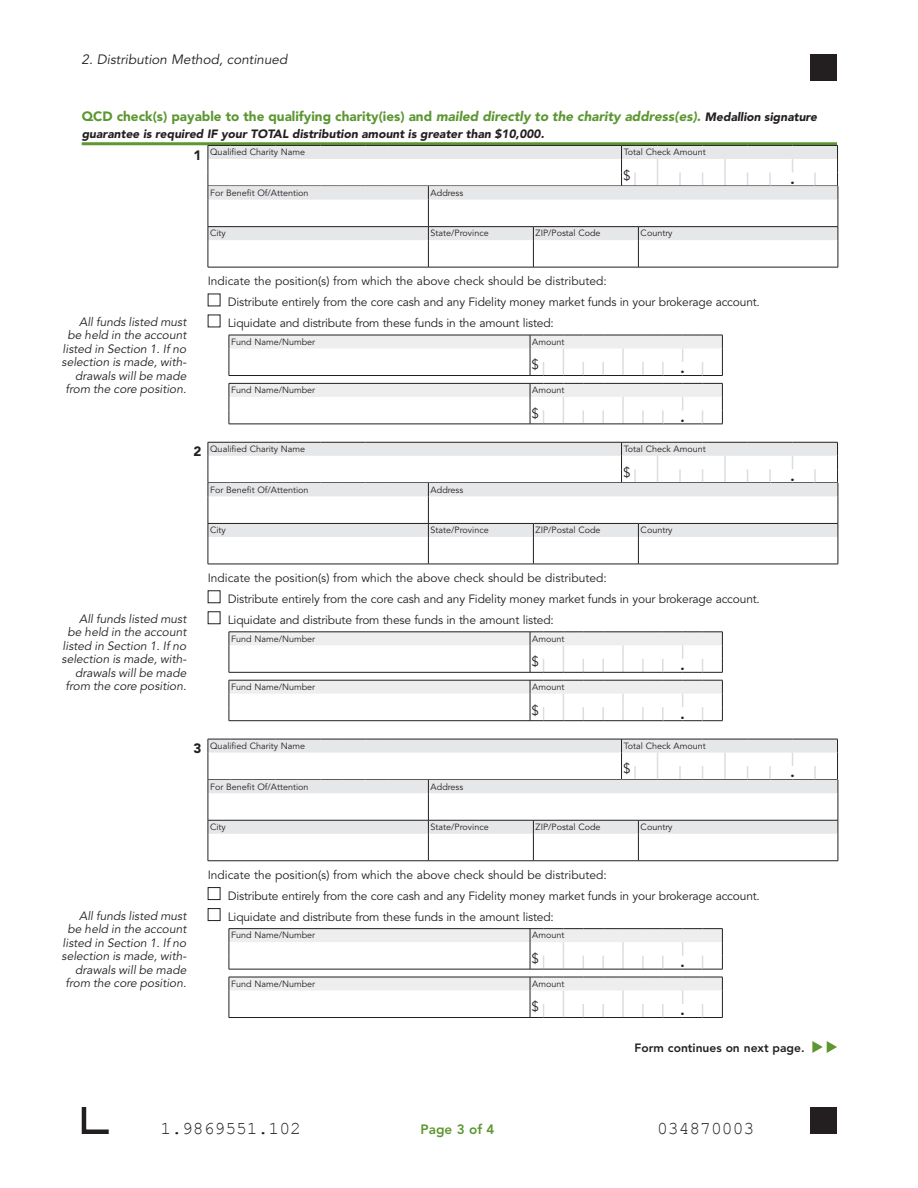
<style>
.page{position:relative;width:918px;height:1188px;background:#fff}
.page>*{position:absolute;margin:0;border:0;box-sizing:border-box;transform-origin:0 0}
.t1{font:18px "Courier New";color:#231f20}
.t2{font:800 16.5px "Avenir";color:#231f20}
.t3{font:900 13.5px "Avenir";color:#5c9731}
.t4{font:italic 13.5px "Avenir";color:#231f20}
.t5{font:13.5px "Avenir";color:#231f20}
.t6{font:800 13.5px "Avenir";color:#5c9731}
.t7{font:900 13.5px "Avenir";color:#231f20}
.t8{font:12px/21px "Avenir";letter-spacing:-.015em;color:#231f20}
.t9{font:italic 12px/13.5px "Avenir";color:#231f20;text-align:right}
.t10{font:italic 900 12px "Avenir";color:#231f20}
.t11{font:800 12px "Avenir";color:#231f20}
.t12{font:9px "Avenir";color:#231f20}
.s1{font-style:italic}
.s2{font-style:italic;font-size:12px;color:#231f20}
</style>
<div class="page">
<hr style="left:82px;top:142px;width:755px;height:3px;background:#5c9731">
<hr style="left:208px;top:267px;width:220px;height:1px;background:#231f20">
<hr style="left:428px;top:267px;width:105px;height:1px;background:#231f20">
<hr style="left:533px;top:267px;width:105px;height:1px;background:#231f20">
<hr style="left:638px;top:267px;width:200px;height:1px;background:#231f20">
<svg style="left:208px;top:145px;width:631px;height:122px"></svg>
<svg style="left:229px;top:335px;width:494px;height:41px"></svg>
<svg style="left:229px;top:383px;width:494px;height:42px"></svg>
<hr style="left:208px;top:564px;width:220px;height:1px;background:#231f20">
<hr style="left:428px;top:564px;width:105px;height:1px;background:#231f20">
<hr style="left:533px;top:564px;width:105px;height:1px;background:#231f20">
<hr style="left:638px;top:564px;width:200px;height:1px;background:#231f20">
<svg style="left:208px;top:442px;width:631px;height:122px"></svg>
<div style="left:208px;top:590px;width:12px;height:13px;border:1px solid #231f20"></div>
<div style="left:208px;top:611px;width:12px;height:13px;border:1px solid #231f20"></div>
<svg style="left:229px;top:632px;width:494px;height:41px"></svg>
<svg style="left:229px;top:680px;width:494px;height:41px"></svg>
<hr style="left:208px;top:861px;width:220px;height:1px;background:#231f20">
<hr style="left:428px;top:861px;width:105px;height:1px;background:#231f20">
<hr style="left:533px;top:861px;width:105px;height:1px;background:#231f20">
<hr style="left:638px;top:861px;width:200px;height:1px;background:#231f20">
<svg style="left:208px;top:739px;width:631px;height:122px"></svg>
<div style="left:208px;top:887px;width:12px;height:13px;border:1px solid #231f20"></div>
<div style="left:208px;top:908px;width:12px;height:13px;border:1px solid #231f20"></div>
<svg style="left:229px;top:928px;width:494px;height:42px"></svg>
<svg style="left:229px;top:977px;width:494px;height:41px"></svg>
<svg style="left:812px;top:1041px;width:25px;height:12px"></svg>
<div style="left:810px;top:1107px;width:27px;height:27px;background:#231f20"></div>
<div style="left:810px;top:54px;width:27px;height:27px;background:#231f20"></div>
<svg style="left:81px;top:1107px;width:28px;height:27px"></svg>
<p class="t4" style="left:82px;top:52px;width:207px">2. Distribution Method, continued</p>
<p class="t3" style="left:82px;top:108px;width:737px">QCD check(s) payable to the qualifying charity(ies) and <span class="s1">mailed directly to the charity address(es).</span> <span class="s2">Medallion signature</span></p>
<p class="t10" style="left:82px;top:126px;width:464px">guarantee is required IF your TOTAL distribution amount is greater than $10,000.</p>
<p class="t12" style="left:210px;top:147px;width:97px">Qualified Charity Name</p>
<p class="t12" style="left:624px;top:147px;width:84px">Total Check Amount</p>
<p class="t5" style="left:623px;top:167px;width:9px">$</p>
<h2 class="t2" style="left:790px;top:168px;width:6px">.</h2>
<p class="t12" style="left:210px;top:188px;width:100px">For Benefit Of/Attention</p>
<p class="t12" style="left:431px;top:188px;width:34px">Address</p>
<p class="t12" style="left:210px;top:228px;width:17px">City</p>
<p class="t12" style="left:431px;top:228px;width:60px">State/Province</p>
<p class="t12" style="left:536px;top:228px;width:66px">ZIP/Postal Code</p>
<p class="t12" style="left:641px;top:228px;width:33px">Country</p>
<p class="t8" style="left:228px;top:271px;width:534px;text-indent:-20px">Indicate the position(s) from which the above check should be distributed:<br>Distribute entirely from the core cash and any Fidelity money market funds in your brokerage account.<br>Liquidate and distribute from these funds in the amount listed:</p>
<p class="t12" style="left:231px;top:337px;width:86px">Fund Name/Number</p>
<p class="t12" style="left:532px;top:337px;width:34px">Amount</p>
<p class="t5" style="left:532px;top:357px;width:9px">$</p>
<h2 class="t2" style="left:680px;top:358px;width:6px">.</h2>
<p class="t12" style="left:231px;top:385px;width:86px">Fund Name/Number</p>
<p class="t12" style="left:532px;top:385px;width:34px">Amount</p>
<p class="t5" style="left:532px;top:405px;width:9px">$</p>
<h2 class="t2" style="left:680px;top:406px;width:6px">.</h2>
<p class="t12" style="left:210px;top:444px;width:97px">Qualified Charity Name</p>
<p class="t12" style="left:624px;top:444px;width:84px">Total Check Amount</p>
<p class="t5" style="left:623px;top:464px;width:9px">$</p>
<h2 class="t2" style="left:790px;top:465px;width:6px">.</h2>
<p class="t12" style="left:210px;top:485px;width:100px">For Benefit Of/Attention</p>
<p class="t12" style="left:431px;top:485px;width:34px">Address</p>
<p class="t12" style="left:210px;top:525px;width:17px">City</p>
<p class="t12" style="left:431px;top:525px;width:60px">State/Province</p>
<p class="t12" style="left:536px;top:525px;width:66px">ZIP/Postal Code</p>
<p class="t12" style="left:641px;top:525px;width:33px">Country</p>
<p class="t8" style="left:228px;top:568px;width:534px;text-indent:-20px">Indicate the position(s) from which the above check should be distributed:<br>Distribute entirely from the core cash and any Fidelity money market funds in your brokerage account.<br>Liquidate and distribute from these funds in the amount listed:</p>
<p class="t12" style="left:231px;top:633px;width:86px">Fund Name/Number</p>
<p class="t12" style="left:532px;top:633px;width:34px">Amount</p>
<p class="t5" style="left:532px;top:654px;width:9px">$</p>
<h2 class="t2" style="left:680px;top:655px;width:6px">.</h2>
<p class="t12" style="left:231px;top:682px;width:86px">Fund Name/Number</p>
<p class="t12" style="left:532px;top:682px;width:34px">Amount</p>
<p class="t5" style="left:532px;top:702px;width:9px">$</p>
<h2 class="t2" style="left:680px;top:703px;width:6px">.</h2>
<p class="t12" style="left:210px;top:741px;width:97px">Qualified Charity Name</p>
<p class="t12" style="left:624px;top:741px;width:84px">Total Check Amount</p>
<p class="t5" style="left:623px;top:761px;width:9px">$</p>
<h2 class="t2" style="left:790px;top:762px;width:6px">.</h2>
<p class="t12" style="left:210px;top:781px;width:100px">For Benefit Of/Attention</p>
<p class="t12" style="left:431px;top:781px;width:34px">Address</p>
<p class="t12" style="left:210px;top:822px;width:17px">City</p>
<p class="t12" style="left:431px;top:822px;width:60px">State/Province</p>
<p class="t12" style="left:536px;top:822px;width:66px">ZIP/Postal Code</p>
<p class="t12" style="left:641px;top:822px;width:33px">Country</p>
<p class="t8" style="left:228px;top:865px;width:534px;text-indent:-20px">Indicate the position(s) from which the above check should be distributed:<br>Distribute entirely from the core cash and any Fidelity money market funds in your brokerage account.<br>Liquidate and distribute from these funds in the amount listed:</p>
<p class="t12" style="left:231px;top:930px;width:86px">Fund Name/Number</p>
<p class="t12" style="left:532px;top:930px;width:34px">Amount</p>
<p class="t5" style="left:532px;top:951px;width:9px">$</p>
<h2 class="t2" style="left:680px;top:952px;width:6px">.</h2>
<p class="t12" style="left:231px;top:979px;width:86px">Fund Name/Number</p>
<p class="t12" style="left:532px;top:979px;width:34px">Amount</p>
<p class="t5" style="left:532px;top:999px;width:9px">$</p>
<h2 class="t2" style="left:680px;top:1000px;width:6px">.</h2>
<p class="t7" style="left:194px;top:147px;width:9px">1</p>
<p class="t9" style="left:62px;top:315px;width:126px">All funds listed must<br>be held in the account listed in Section 1. If no selection is made, with&shy;drawals will be made from the core position.</p>
<p class="t7" style="left:194px;top:444px;width:9px">2</p>
<p class="t9" style="left:62px;top:612px;width:126px">All funds listed must<br>be held in the account listed in Section 1. If no selection is made, with&shy;drawals will be made from the core position.</p>
<p class="t7" style="left:194px;top:740px;width:9px">3</p>
<p class="t9" style="left:62px;top:909px;width:126px">All funds listed must<br>be held in the account listed in Section 1. If no selection is made, with&shy;drawals will be made from the core position.</p>
<p class="t11" style="left:635px;top:1040px;width:172px">Form continues on next page.</p>
<h1 class="t1" style="left:161px;top:1117px;width:142px">1.9869551.102</h1>
<p class="t6" style="left:421px;top:1121px;width:75px">Page 3 of 4</p>
<h1 class="t1" style="left:657px;top:1117px;width:99px">034870003</h1>
</div>
